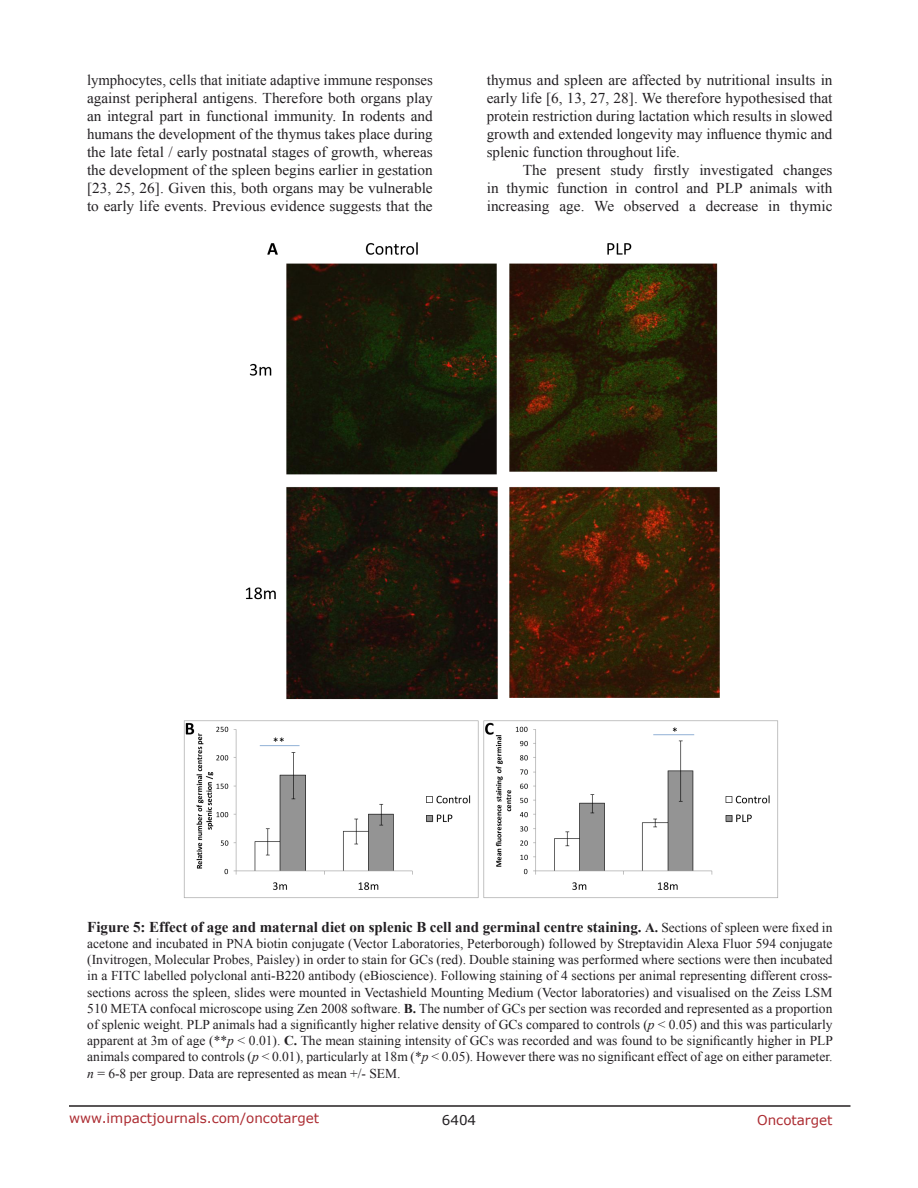
<style>
.page{position:relative;width:918px;height:1188px;background:#fff}
.page>*{position:absolute;margin:0;border:0;box-sizing:border-box;transform-origin:0 0}
.BodyText{font:15px/18px "Times New Roman";color:#221f22;text-align:justify}
.FigureText{font:700 15px "Times New Roman";color:#221f22}
.FigureText-2{font:13.5px/16.2px "Times New Roman";color:#221f22;text-align:justify}
.t1{font:13.5px "Verdana";color:#ac2b31}
.t2{font:13.5px "Verdana";color:#221f22}
.s1{font-size:13.5px}
.s2{font-weight:400;font-size:13.5px}
.s3{font-weight:700}
.s4{font-style:italic}
</style>
<div class="page">
<hr style="left:69px;top:1105px;width:781px;height:2px;background:#231f20">
<img style="left:183px;top:242px;width:595px;height:656px">
<p class="BodyText" style="left:87px;top:71px;width:347px">lymphocytes, cells that initiate adaptive immune responses against peripheral antigens. Therefore both organs play an integral part in functional immunity. In rodents and humans the development of the thymus takes place during the late fetal / early postnatal stages of growth, whereas the development of the spleen begins earlier in gestation [23, 25, 26]. Given this, both organs may be vulnerable to early life events. Previous evidence suggests that the</p>
<p class="BodyText" style="left:487px;top:71px;width:347px">thymus and spleen are affected by nutritional insults in early life [6, 13, 27, 28]. We therefore hypothesised that protein restriction during lactation which results in slowed growth and extended longevity may influence thymic and splenic function throughout life.</p>
<p class="BodyText" style="left:487px;top:161px;width:347px;text-indent:36px">The present study firstly investigated changes in thymic function in control and PLP animals with increasing age. We observed a decrease in thymic</p>
<p class="FigureText" style="left:87px;top:916px;width:747px">Figure 5: Effect of age and maternal diet on splenic B cell and germinal centre staining. <span class="s1">A.</span> <span class="s2">Sections of spleen were fixed in</span></p>
<p class="FigureText-2" style="left:87px;top:935px;width:747px">acetone and incubated in PNA biotin conjugate (Vector Laboratories, Peterborough) followed by Streptavidin Alexa Fluor 594 conjugate (Invitrogen, Molecular Probes, Paisley) in order to stain for GCs (red). Double staining was performed where sections were then incubated in a FITC labelled polyclonal anti-B220 antibody (eBioscience). Following staining of 4 sections per animal representing different cross&shy;sections across the spleen, slides were mounted in Vectashield Mounting Medium (Vector laboratories) and visualised on the Zeiss LSM 510 META confocal microscope using Zen 2008 software. <span class="s3">B.</span> The number of GCs per section was recorded and represented as a proportion of splenic weight. PLP animals had a significantly higher relative density of GCs compared to controls (<span class="s4">p</span> &lt; 0.05) and this was particularly apparent at 3m of age (**<span class="s4">p</span> &lt; 0.01). <span class="s3">C.</span> The mean staining intensity of GCs was recorded and was found to be significantly higher in PLP animals compared to controls (<span class="s4">p</span> &lt; 0.01), particularly at 18m (*<span class="s4">p</span> &lt; 0.05). However there was no significant effect of age on either parameter. <span class="s4">n</span> = 6-8 per group. Data are represented as mean +/- SEM.</p>
<p class="t1" style="left:69px;top:1109px;width:252px">www.impactjournals.com/oncotarget</p>
<p class="t2" style="left:442px;top:1111px;width:36px">6404</p>
<p class="t1" style="left:757px;top:1111px;width:77px">Oncotarget</p>
</div>
